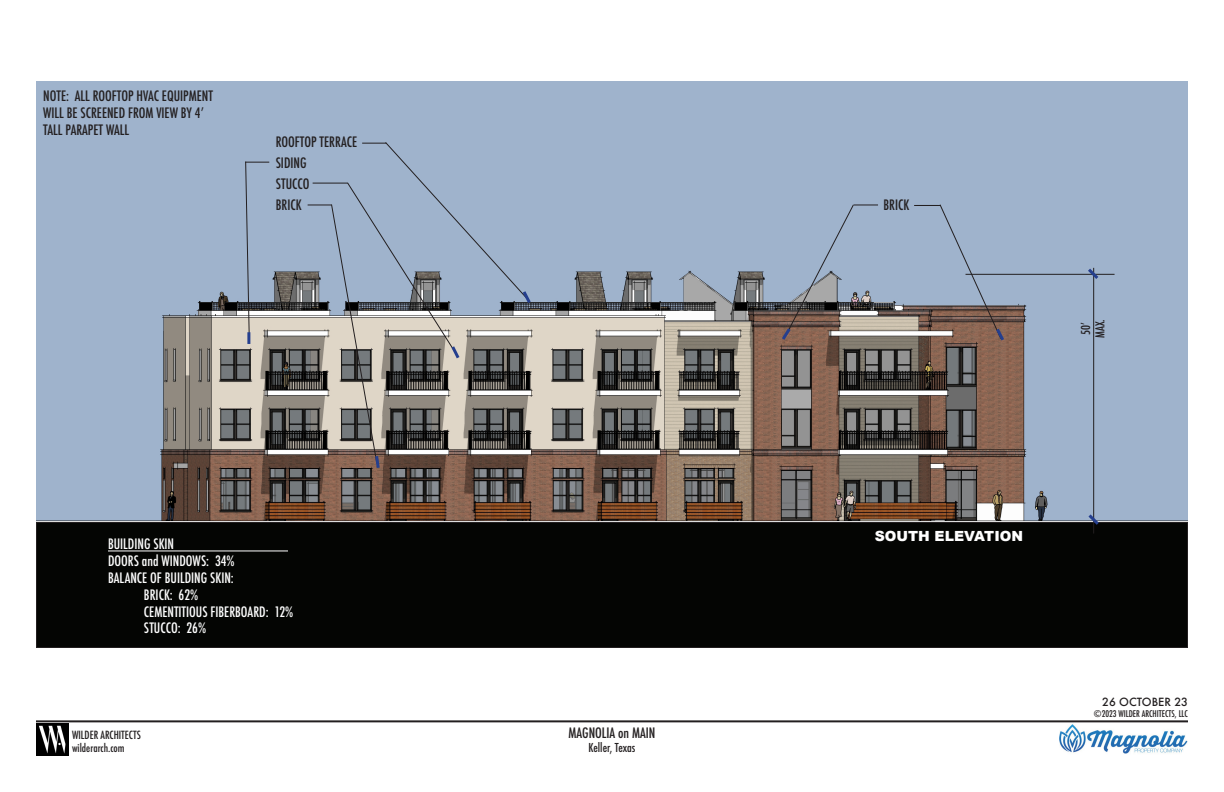
<style>
.page{position:relative;width:1224px;height:792px;background:#fff}
.page>*{position:absolute;margin:0;border:0;box-sizing:border-box;transform-origin:0 0}
.t1{font:500 condensed 14px/16.8px "Futura";color:#231f20}
.t2{font:500 condensed 14px "Futura";color:#fff}
.t3{font:900 14px "Arial";color:#fff}
.t4{font:500 condensed 12px "Futura";color:#231f20}
.t5{font:500 condensed 11px/13.2px "Futura";color:#231f20}
.t6{font:500 11px "Futura";color:#231f20}
.t7{font:500 condensed 9px "Futura";color:#231f20}
.s1{font-stretch:normal}
</style>
<div class="page">
<img style="left:1059px;top:724px;width:129px;height:30px">
<hr style="left:36px;top:720px;width:1152px;height:2px;background:#231f20">
<img style="left:37px;top:724px;width:32px;height:31px">
<img style="left:36px;top:82px;width:1152px;height:440px">
<div style="left:36px;top:522px;width:1152px;height:126px;background:#040503"></div>
<div style="left:36px;top:522px;width:1152px;height:126px;border:1px solid #231f20"></div>
<hr style="left:966px;top:274px;width:149px;height:1px;background:#231f20">
<hr style="left:1093px;top:268px;width:1px;height:266px;background:#231f20">
<svg style="left:1085px;top:265px;width:17px;height:17px"></svg>
<svg style="left:1085px;top:511px;width:17px;height:14px"></svg>
<svg style="left:245px;top:161px;width:24px;height:183px;background:#9ca9bb"></svg>
<svg style="left:308px;top:141px;width:225px;height:330px;background:#939aa2"></svg>
<svg style="left:779px;top:203px;width:99px;height:140px;background:#939ba8"></svg>
<svg style="left:914px;top:203px;width:93px;height:141px;background:#949ba9"></svg>
<hr style="left:108px;top:550px;width:180px;height:1px;background:#fff">
<p class="t1" style="left:43px;top:88px;width:171px">NOTE: ALL ROOFTOP HVAC EQUIPMENT<br>WILL BE SCREENED FROM VIEW BY 4’<br>TALL PARAPET WALL</p>
<p class="t1" style="left:276px;top:133px;width:83px">ROOFTOP TERRACE</p>
<p class="t1" style="left:276px;top:154px;width:32px">SIDING</p>
<p class="t1" style="left:276px;top:176px;width:35px">STUCCO</p>
<p class="t1" style="left:276px;top:197px;width:27px">BRICK</p>
<p class="t1" style="left:883px;top:197px;width:27px">BRICK</p>
<p class="t4" style="left:1078px;top:335px;width:14px;rotate:-90deg">50’</p>
<p class="t4" style="left:1092px;top:338px;width:20px;rotate:-90deg">MAX.</p>
<p class="t2" style="left:108px;top:535px;width:68px">BUILDING SKIN</p>
<p class="t2" style="left:108px;top:552px;width:128px">DOORS and WINDOWS: 34%</p>
<p class="t2" style="left:108px;top:569px;width:127px">BALANCE OF BUILDING SKIN:</p>
<p class="t2" style="left:144px;top:586px;width:56px">BRICK: 62%</p>
<p class="t2" style="left:144px;top:603px;width:151px">CEMENTITIOUS FIBERBOARD: 12%</p>
<p class="t2" style="left:144px;top:619px;width:64px">STUCCO: 26%</p>
<p class="t5" style="left:72px;top:729px;width:71px">WILDER ARCHITECTS wilderarch.com</p>
<p class="t1" style="left:569px;top:725px;width:88px">MAGNOLIA on MAIN</p>
<p class="t4" style="left:589px;top:740px;width:48px">Keller, Texas</p>
<p class="t3" style="left:875px;top:526px;width:150px">SOUTH ELEVATION</p>
<p class="t6" style="left:1102px;top:694px;width:87px">26 OCTOBER 23</p>
<p class="t7" style="left:1094px;top:708px;width:96px"><span class="s1">©</span>2023 WILDER ARCHITECTS, LLC</p>
</div>
